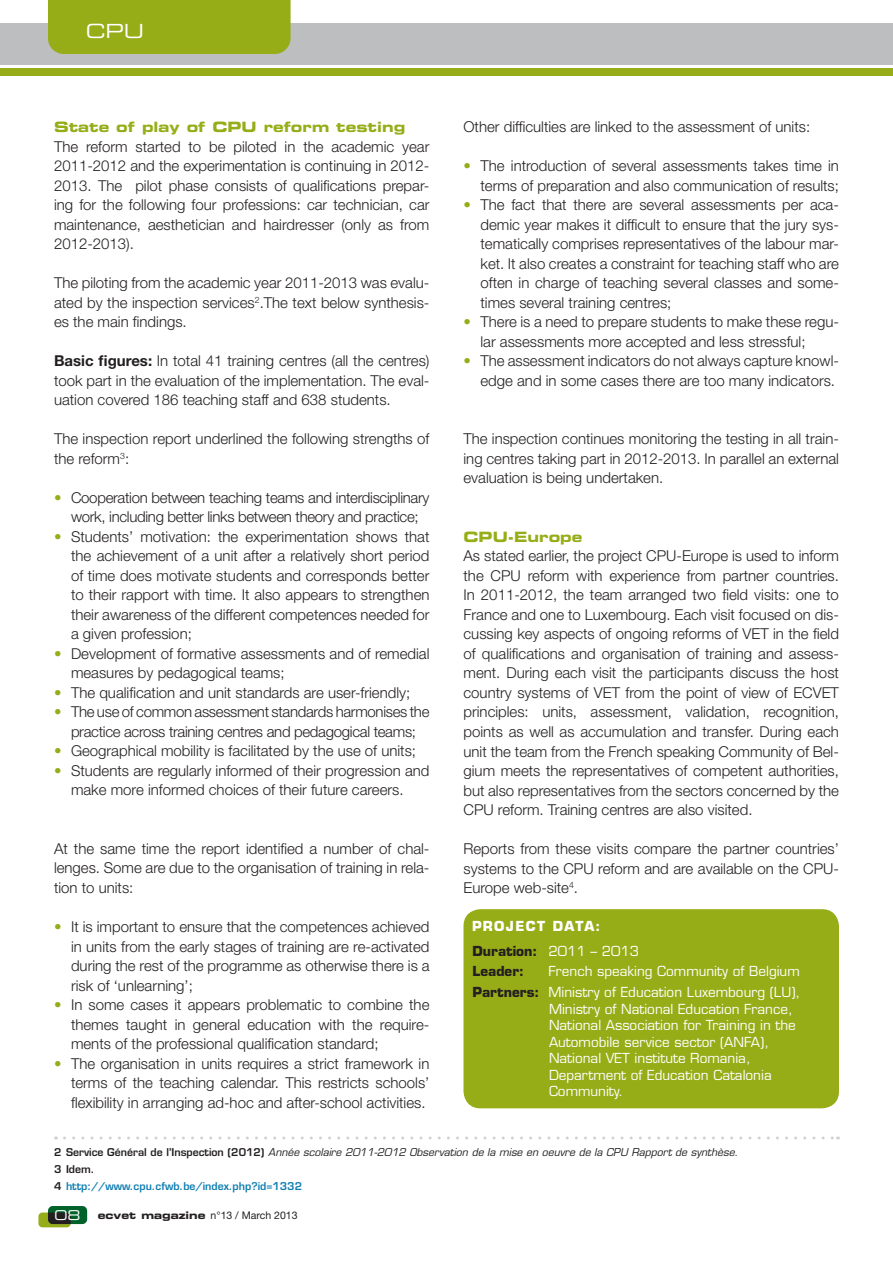
<style>
.page{position:relative;width:893px;height:1263px;background:#fff}
.page>*{position:absolute;margin:0;border:0;box-sizing:border-box;transform-origin:0 0}
.Header_Page_Tab_Text{font:19.5px "Eurostile LT Std Ex 2";color:#fff}
.Body_Text{font:300 15px/19.5px "Helvetica Neue LT Std";color:#231f20;text-align:justify}
.Body_Text-2{font:300 15px/19.5px "Helvetica Neue LT Std";letter-spacing:-.02em;color:#231f20;text-align:center}
.Body_Heading{font:14.25px "Eurostile LT Std Bold Ex 2";color:#96ad17}
.Project_Data_Text{font:13.5px/16.5px "Eurostile LT Std";color:#fff}
.Project_Data_Text-2{font:700 13.5px "Eurostile LT Std";color:#231f20}
.Project_data_title{font:700 13.5px "Eurostile LT Std";letter-spacing:.1em;color:#fff}
.Page_Number{font:13.5px "Eurostile LT Std Ex 2";color:#fff}
.Footnote{font:italic 10.5px "Eurostile LT Std";color:#231f20}
.Footnote-2{font:600 10.5px "Eurostile LT Std";color:#0f7db0}
.t1{font:10.5px "Helvetica Neue LT Std";color:#231f20}
.Footnote-3{font:600 10.5px "Eurostile LT Std";color:#231f20}
.s1{font-weight:700}
.s2{color:#96ad17}
.s3{font-weight:400;color:#fff}
.s4{font-weight:700;color:#231f20}
.s5{font-weight:600;font-style:normal}
.s6{color:#231f20}
.s7{font-family:"Eurostile LT Std Bold Ex 2"}
</style>
<div class="page">
<div style="left:463px;top:909px;width:376px;height:199px;background:#96ad17;border-radius:17px"></div>
<div style="left:0;top:69px;width:893px;height:7px;background:#96ad17"></div>
<div style="left:0;top:23px;width:893px;height:41px;background:#bcbec0"></div>
<div style="left:48px;top:0;width:243px;height:54px;background:#96ad17"></div>
<div style="left:48px;top:1206px;width:39px;height:18px;background:#006129;border-radius:5px"></div>
<svg style="left:38px;top:1212px;width:33px;height:15px"></svg>
<svg style="left:64px;top:1136px;width:774px;height:3px"></svg>
<p class="Header_Page_Tab_Text" style="left:86px;top:18px;width:60px">CPU</p>
<p class="Body_Heading" style="left:54px;top:117px;width:353px">State of play of CPU reform testing</p>
<p class="Body_Text" style="left:54px;top:136px;width:377px">The reform started to be piloted in the academic year 2011-2012 and the experimentation is continuing in 2012- 2013. The pilot phase consists of qualifications prepar&shy;ing for the following four professions: car technician, car maintenance, aesthetician and hairdresser (only as from 2012-2013).</p>
<p class="Body_Text" style="left:54px;top:273px;width:377px">The piloting from the academic year 2011-2013 was evalu&shy;ated by the inspection services<sup>2</sup>.The text below synthesis&shy;es the main findings.</p>
<p class="Body_Text" style="left:54px;top:351px;width:377px"><span class="s1">Basic figures:</span> In total 41 training centres (all the centres) took part in the evaluation of the implementation. The eval&shy;uation covered 186 teaching staff and 638 students.</p>
<p class="Body_Text" style="left:54px;top:429px;width:377px">The inspection report underlined the following strengths of the reform<sup>3</sup>:</p>
<p class="Body_Text-2" style="left:54px;top:487px;width:377px"><span class="s2">•</span> Cooperation between teaching teams and interdisciplinary work, including better links between theory and practice;</p>
<p class="Body_Text" style="left:71px;top:526px;width:360px;text-indent:-17px"><span class="s2">•</span> Students’ motivation: the experimentation shows that the achievement of a unit after a relatively short period of time does motivate students and corresponds better to their rapport with time. It also appears to strengthen their awareness of the different competences needed for a given profession;</p>
<p class="Body_Text" style="left:71px;top:643px;width:360px;text-indent:-17px"><span class="s2">•</span> Development of formative assessments and of remedial measures by pedagogical teams;</p>
<p class="Body_Text" style="left:54px;top:682px;width:358px"><span class="s2">•</span> The qualification and unit standards are user-friendly;</p>
<p class="Body_Text-2" style="left:54px;top:702px;width:377px"><span class="s2">•</span> The use of common assessment standards harmonises the practice across training centres and pedagogical teams;</p>
<p class="Body_Text" style="left:54px;top:741px;width:364px"><span class="s2">•</span> Geographical mobility is facilitated by the use of units;</p>
<p class="Body_Text" style="left:54px;top:760px;width:377px;text-align:center"><span class="s2">•</span> Students are regularly informed of their progression and make more informed choices of their future careers.</p>
<p class="Body_Text" style="left:54px;top:838px;width:377px">At the same time the report identified a number of chal&shy;lenges. Some are due to the organisation of training in rela&shy;tion to units:</p>
<p class="Body_Text" style="left:71px;top:916px;width:360px;text-indent:-17px"><span class="s2">•</span> It is important to ensure that the competences achieved in units from the early stages of training are re-activated during the rest of the programme as otherwise there is a risk of ‘unlearning’;</p>
<p class="Body_Text" style="left:71px;top:994px;width:360px;text-indent:-17px"><span class="s2">•</span> In some cases it appears problematic to combine the themes taught in general education with the require&shy;ments of the professional qualification standard;</p>
<p class="Body_Text" style="left:71px;top:1053px;width:360px;text-indent:-17px"><span class="s2">•</span> The organisation in units requires a strict framework in terms of the teaching calendar. This restricts schools’ flexibility in arranging ad-hoc and after-school activities.</p>
<p class="Body_Text" style="left:463px;top:117px;width:348px">Other difficulties are linked to the assessment of units:</p>
<p class="Body_Text" style="left:463px;top:156px;width:377px;text-align:right"><span class="s2">•</span> The introduction of several assessments takes time in terms of preparation and also communication of results;</p>
<p class="Body_Text" style="left:480px;top:195px;width:360px;text-indent:-17px"><span class="s2">•</span> The fact that there are several assessments per aca&shy;demic year makes it difficult to ensure that the jury sys&shy;tematically comprises representatives of the labour mar&shy;ket. It also creates a constraint for teaching staff who are often in charge of teaching several classes and some&shy;times several training centres;</p>
<p class="Body_Text" style="left:480px;top:312px;width:360px;text-indent:-17px"><span class="s2">•</span> There is a need to prepare students to make these regu&shy;lar assessments more accepted and less stressful;</p>
<p class="Body_Text" style="left:463px;top:351px;width:377px;text-align:right"><span class="s2">•</span> The assessment indicators do not always capture knowl&shy;edge and in some cases there are too many indicators.</p>
<p class="Body_Text" style="left:463px;top:429px;width:377px">The inspection continues monitoring the testing in all train&shy;ing centres taking part in 2012-2013. In parallel an external evaluation is being undertaken.</p>
<p class="Body_Heading" style="left:463px;top:527px;width:120px">CPU-Europe</p>
<p class="Body_Text" style="left:463px;top:546px;width:377px">As stated earlier, the project CPU-Europe is used to inform the CPU reform with experience from partner countries.<br>In 2011-2012, the team arranged two field visits: one to France and one to Luxembourg. Each visit focused on dis&shy;cussing key aspects of ongoing reforms of VET in the field of qualifications and organisation of training and assess&shy;ment. During each visit the participants discuss the host country systems of VET from the point of view of ECVET principles: units, assessment, validation, recognition, points as well as accumulation and transfer. During each unit the team from the French speaking Community of Bel&shy;gium meets the representatives of competent authorities, but also representatives from the sectors concerned by the CPU reform. Training centres are also visited.</p>
<p class="Body_Text" style="left:463px;top:839px;width:377px">Reports from these visits compare the partner countries’ systems to the CPU reform and are available on the CPU-Europe web-site<sup>4</sup>.</p>
<p class="Project_data_title" style="left:472px;top:917px;width:130px">PROJECT DATA:</p>
<p class="Project_Data_Text-2" style="left:472px;top:942px;width:168px">Duration: <span class="s3">2011 – 2013</span></p>
<p class="Project_Data_Text-2" style="left:472px;top:963px;width:53px">Leader:</p>
<p class="Project_Data_Text" style="left:549px;top:963px;width:253px">French speaking Community of Belgium</p>
<p class="Project_Data_Text" style="left:549px;top:984px;width:253px;text-indent:-77px"><span class="s4">Partners:</span> Ministry of Education Luxembourg (LU), Ministry of National Education France, National Association for Training in the Automobile service sector (ANFA), National VET institute Romania, Department of Education Catalonia Community.</p>
<p class="Footnote" style="left:54px;top:1145px;width:686px"><span class="s5">2 Service Général de l’Inspection (2012)</span> Année scolaire 2011-2012 Observation de la mise en oeuvre de la CPU Rapport de synthèse.</p>
<p class="Footnote-3" style="left:54px;top:1162px;width:42px">3 Idem.</p>
<p class="Footnote-2" style="left:54px;top:1179px;width:250px"><span class="s6">4</span> http://www.cpu.cfwb.be/index.php?id=1332</p>
<p class="Page_Number" style="left:55px;top:1205px;width:28px">08</p>
<p class="t1" style="left:98px;top:1209px;width:201px"><span class="s7">ecvet magazine</span> n°13 / March 2013</p>
</div>
